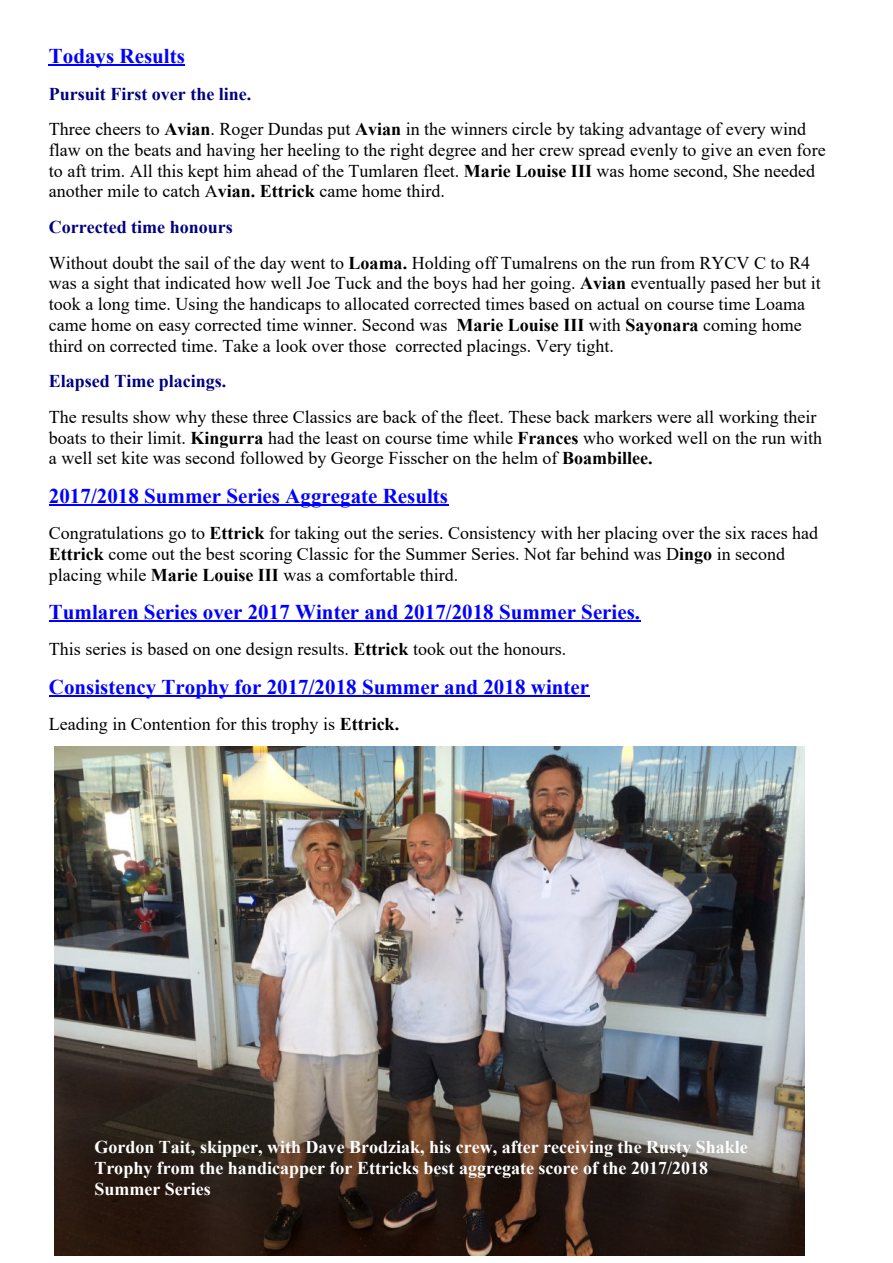
<style>
.page{position:relative;width:893px;height:1263px;background:#fff}
.page>*{position:absolute;margin:0;border:0;box-sizing:border-box;transform-origin:0 0}
.t1{font:700 21px "Times New Roman";color:#00f}
.t2{font:18px/20.7px "Times New Roman";color:#000}
.t3{font:700 18px/20.7px "Times New Roman";color:#fff}
.t4{font:700 18px "Times New Roman";color:#000080}
.s1{font-weight:700;color:#000080}
.s2{font-weight:700}
</style>
<div class="page">
<hr style="left:49px;top:64px;width:136px;height:2px;background:#00f">
<hr style="left:49px;top:504px;width:399px;height:2px;background:#00f">
<hr style="left:49px;top:620px;width:591px;height:2px;background:#00f">
<hr style="left:49px;top:695px;width:540px;height:2px;background:#00f">
<img style="left:54px;top:746px;width:750px;height:509px">
<p class="t1" style="left:49px;top:49px;width:138px">Todays Results</p>
<p class="t2" style="left:49px;top:77px;width:759px;line-height:35.7px"><span class="s1">Pursuit First over the line.<br></span>Three cheers to <span class="s2">Avian</span>. Roger Dundas put <span class="s2">Avian</span> in the winners circle by taking advantage of every wind</p>
<p class="t2" style="left:49px;top:141px;width:778px">flaw on the beats and having her heeling to the right degree and her crew spread evenly to give an even fore to aft trim. All this kept him ahead of the Tumlaren fleet. <span class="s2">Marie Louise III</span> was home second, She needed another mile to catch A<span class="s2">vian. Ettrick</span> came home third.</p>
<p class="t2" style="left:49px;top:211px;width:763px;line-height:35.7px"><span class="s1">Corrected time honours<br></span>Without doubt the sail of the day went to <span class="s2">Loama.</span> Holding off Tumalrens on the run from RYCV C to R4</p>
<p class="t2" style="left:49px;top:275px;width:773px">was a sight that indicated how well Joe Tuck and the boys had her going. <span class="s2">Avian</span> eventually pased her but it took a long time. Using the handicaps to allocated corrected times based on actual on course time Loama came home on easy corrected time winner. Second was <span class="s2">Marie Louise III</span> with <span class="s2">Sayonara</span> coming home third on corrected time. Take a look over those corrected placings. Very tight.</p>
<p class="t4" style="left:49px;top:375px;width:179px">Elapsed Time placings.</p>
<p class="t2" style="left:49px;top:408px;width:775px">The results show why these three Classics are back of the fleet. These back markers were all working their boats to their limit. <span class="s2">Kingurra</span> had the least on course time while <span class="s2">Frances</span> who worked well on the run with a well set kite was second followed by George Fisscher on the helm of <span class="s2">Boambillee.</span></p>
<p class="t1" style="left:49px;top:488px;width:401px">2017/2018 Summer Series Aggregate Results</p>
<p class="t2" style="left:49px;top:524px;width:771px">Congratulations go to <span class="s2">Ettrick</span> for taking out the series. Consistency with her placing over the six races had<br><span class="s2">Ettrick</span> come out the best scoring Classic for the Summer Series. Not far behind was D<span class="s2">ingo</span> in second placing while <span class="s2">Marie Louise III</span> was a comfortable third.</p>
<p class="t1" style="left:49px;top:605px;width:593px">Tumlaren Series over 2017 Winter and 2017/2018 Summer Series.</p>
<p class="t2" style="left:49px;top:641px;width:519px">This series is based on one design results. <span class="s2">Ettrick</span> took out the honours.</p>
<p class="t1" style="left:49px;top:679px;width:542px">Consistency Trophy for 2017/2018 Summer and 2018 winter</p>
<p class="t2" style="left:49px;top:715px;width:352px">Leading in Contention for this trophy is <span class="s2">Ettrick.</span></p>
<p class="t3" style="left:94px;top:1139px;width:655px">Gordon Tait, skipper, with Dave Brodziak, his crew, after receiving the Rusty Shakle<br>Trophy from the handicapper for Ettricks best aggregate score of the 2017/2018<br>Summer Series</p>
</div>
